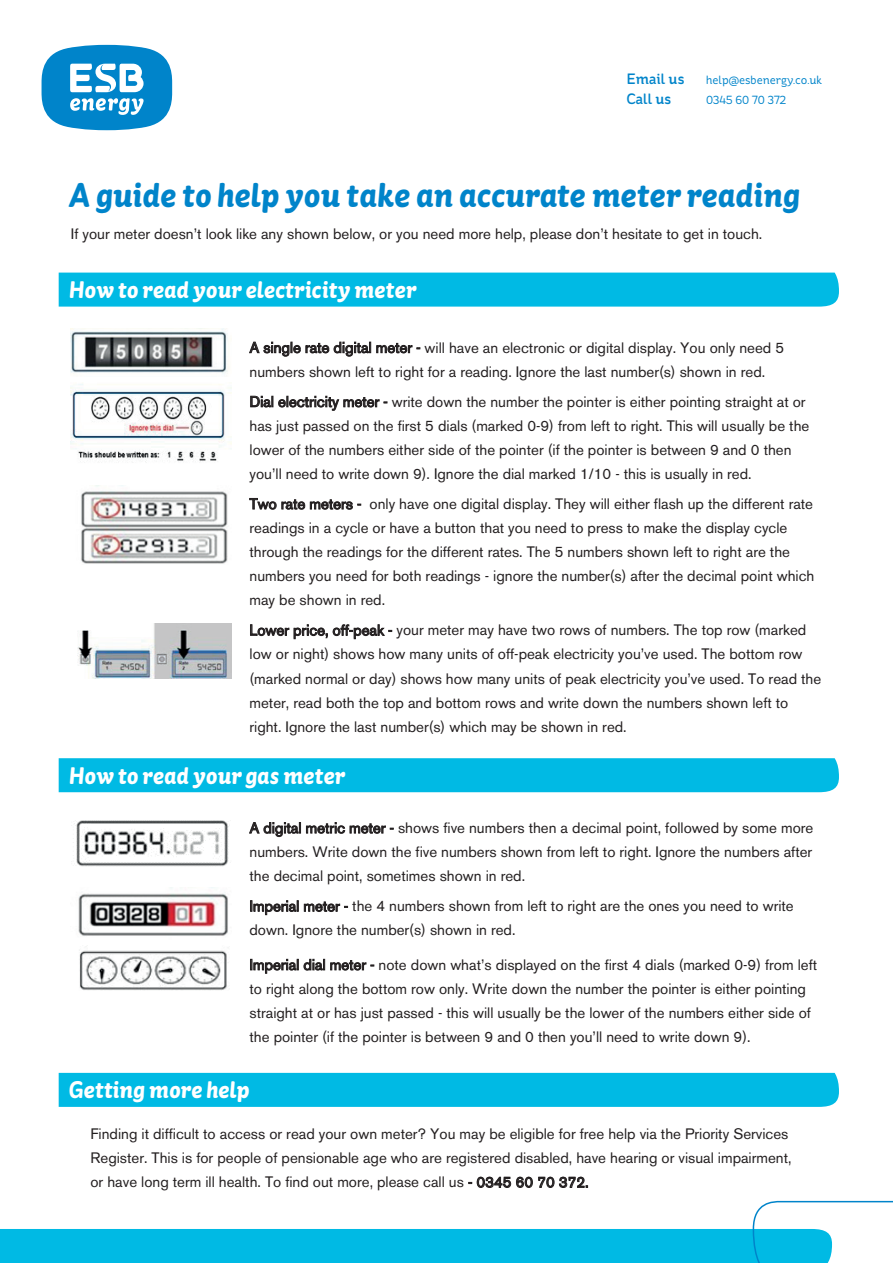
<style>
.page{position:relative;width:893px;height:1263px;background:#fff}
.page>*{position:absolute;margin:0;border:0;box-sizing:border-box;transform-origin:0 0}
.t1{font:italic 700 34.5px "St Ryde";color:#0084ca}
.t2{font:33.15px "St Ryde";color:#147fc2}
.t3{font:italic 700 24px "St Ryde";color:#fff}
.t4{font:15px/24px "Akzidenz Grotesk BE";color:#231f20}
.t5{font:500 15px "St Ryde";color:#0084ca}
.t6{font:13.5px "St Ryde";color:#147fc2}
.t7{font:12px "St Ryde";color:#0084ca}
</style>
<div class="page">
<img style="left:71px;top:329px;width:158px;height:45px">
<img style="left:71px;top:384px;width:160px;height:79px">
<img style="left:81px;top:485px;width:147px;height:79px">
<img style="left:77px;top:623px;width:154px;height:56px">
<img style="left:74px;top:820px;width:156px;height:47px">
<img style="left:78px;top:887px;width:150px;height:49px">
<img style="left:79px;top:950px;width:148px;height:41px">
<svg style="left:0;top:1200px;width:893px;height:63px"></svg>
<svg style="left:42px;top:45px;width:130px;height:85px"></svg>
<div style="left:59px;top:273px;width:780px;height:34px;background:#00bae4"></div>
<div style="left:59px;top:758px;width:780px;height:34px;background:#00bae4"></div>
<div style="left:59px;top:1073px;width:780px;height:34px;background:#00bae4"></div>
<p class="t5" style="left:626px;top:70px;width:59px">Email us</p>
<p class="t7" style="left:706px;top:73px;width:118px">help@esbenergy.co.uk</p>
<p class="t5" style="left:626px;top:90px;width:46px">Call us</p>
<p class="t7" style="left:706px;top:93px;width:82px">0345 60 70 372</p>
<p class="t6" style="left:644px;top:96px;width:133px">help@esbenergy.co.uk</p>
<h1 class="t1" style="left:68px;top:174px;width:733px">A guide to help you take an accurate meter reading</h1>
<h2 class="t2" style="left:71px;top:179px;width:746px">A guide to help you take an accurate meter reading</h2>
<p class="t4" style="left:71px;top:222px;width:693px">If your meter doesn’t look like any shown below, or you need more help, please don’t hesitate to get in touch.</p>
<h3 class="t3" style="left:68px;top:275px;width:349px">How to read your electricity meter</h3>
<p class="t4" style="left:250px;top:335px;width:536px">A single rate digital meter - will have an electronic or digital display. You only need 5 numbers shown left to right for a reading. Ignore the last number(s) shown in red.</p>
<p class="t4" style="left:250px;top:390px;width:561px">Dial electricity meter - write down the number the pointer is either pointing straight at or has just passed on the first 5 dials (marked 0-9) from left to right. This will usually be the lower of the numbers either side of the pointer (if the pointer is between 9 and 0 then you’ll need to write down 9). Ignore the dial marked 1/10 - this is usually in red.</p>
<p class="t4" style="left:250px;top:492px;width:566px">Two rate meters - only have one digital display. They will either flash up the different rate readings in a cycle or have a button that you need to press to make the display cycle through the readings for the different rates. The 5 numbers shown left to right are the numbers you need for both readings - ignore the number(s) after the decimal point which may be shown in red.</p>
<p class="t4" style="left:250px;top:618px;width:573px">Lower price, off-peak - your meter may have two rows of numbers. The top row (marked low or night) shows how many units of off-peak electricity you’ve used. The bottom row (marked normal or day) shows how many units of peak electricity you’ve used. To read the meter, read both the top and bottom rows and write down the numbers shown left to right. Ignore the last number(s) which may be shown in red.</p>
<h3 class="t3" style="left:68px;top:761px;width:278px">How to read your gas meter</h3>
<p class="t4" style="left:250px;top:816px;width:565px;text-align:justify">A digital metric meter - shows five numbers then a decimal point, followed by some more numbers. Write down the five numbers shown from left to right. Ignore the numbers after the decimal point, sometimes shown in red.</p>
<p class="t4" style="left:250px;top:894px;width:546px">Imperial meter - the 4 numbers shown from left to right are the ones you need to write down. Ignore the number(s) shown in red.</p>
<p class="t4" style="left:250px;top:953px;width:569px">Imperial dial meter - note down what’s displayed on the first 4 dials (marked 0-9) from left to right along the bottom row only. Write down the number the pointer is either pointing straight at or has just passed - this will usually be the lower of the numbers either side of the pointer (if the pointer is between 9 and 0 then you’ll need to write down 9).</p>
<h3 class="t3" style="left:68px;top:1075px;width:183px">Getting more help</h3>
<p class="t4" style="left:91px;top:1122px;width:702px">Finding it difficult to access or read your own meter? You may be eligible for free help via the Priority Services<br>Register. This is for people of pensionable age who are registered disabled, have hearing or visual impairment, or have long term ill health. To find out more, please call us - 0345 60 70 372.</p>
</div>
